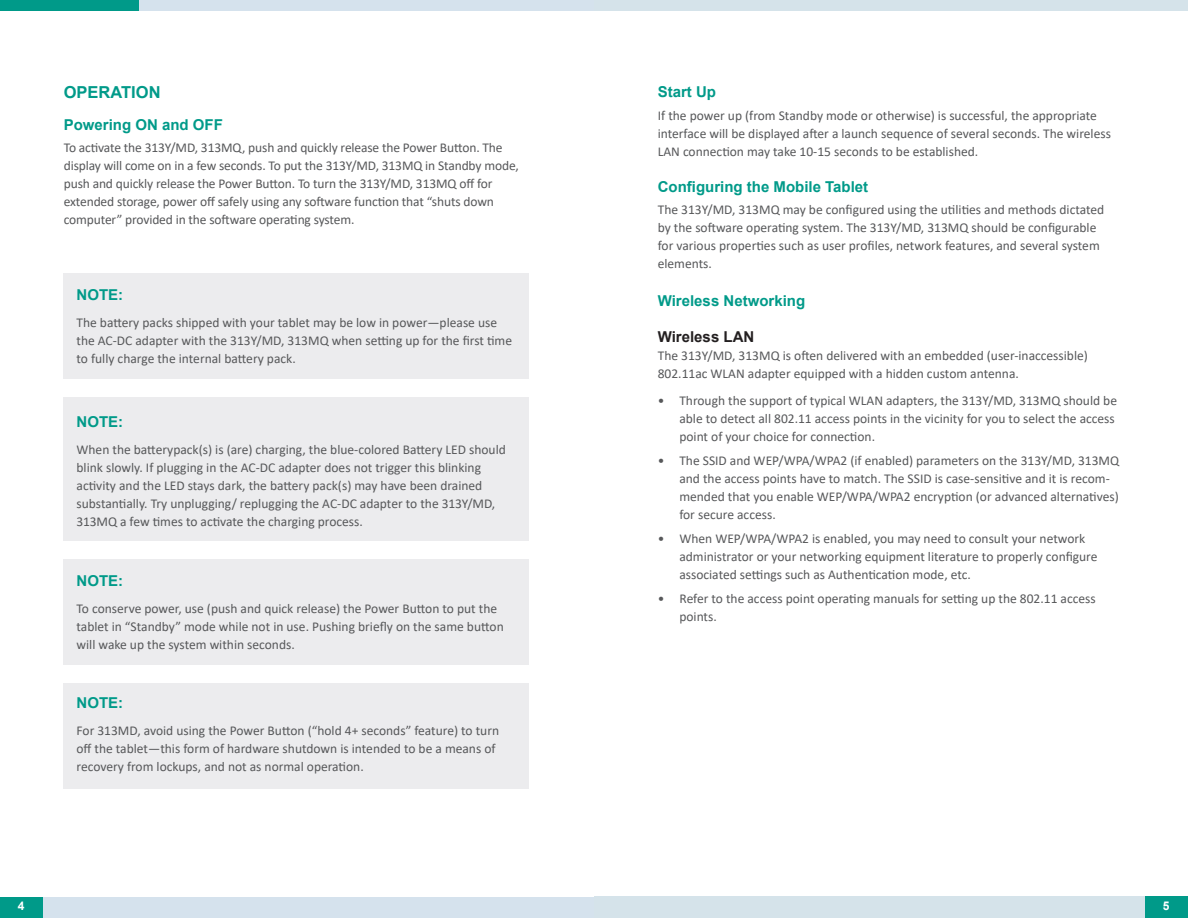
<style>
.page{position:relative;width:1188px;height:918px;background:#fff}
.page>*{position:absolute;margin:0;border:0;box-sizing:border-box;transform-origin:0 0}
.Header_1{font:700 16.5px "Arial";color:#009a89}
.Header_2{font:700 15px "Arial";color:#009a89}
.Header_4{font:700 15px "Arial";color:#231f20}
.t1{font:13.5px/18px "Calibri";color:#57585a}
.t2{font:700 12px "Arial";color:#fff}
</style>
<div class="page">
<div style="left:594px;top:0;width:594px;height:10px;background:#d5e3ea"></div>
<div style="left:594px;top:897px;width:551px;height:21px;background:#d5e3ea"></div>
<div style="left:1145px;top:897px;width:43px;height:21px;background:#009a89"></div>
<div style="left:0;top:0;width:140px;height:10px;background:#009a89"></div>
<div style="left:140px;top:0;width:454px;height:10px;background:#d5e2ed"></div>
<div style="left:43px;top:897px;width:551px;height:21px;background:#d5e2ed"></div>
<div style="left:0;top:897px;width:43px;height:21px;background:#009a89"></div>
<div style="left:64px;top:273px;width:465px;height:106px;background:#ececee"></div>
<div style="left:64px;top:398px;width:465px;height:143px;background:#ececee"></div>
<div style="left:64px;top:559px;width:465px;height:106px;background:#ececee"></div>
<div style="left:64px;top:683px;width:465px;height:106px;background:#ececee"></div>
<p class="Header_1" style="left:64px;top:81px;width:98px">OPERATION</p>
<p class="Header_2" style="left:64px;top:114px;width:161px">Powering ON and OFF</p>
<p class="t1" style="left:64px;top:139px;width:457px">To activate the 313Y/MD, 313MQ, push and quickly release the Power Button. The display will come on in a few seconds. To put the 313Y/MD, 313MQ in Standby mode, push and quickly release the Power Button. To turn the 313Y/MD, 313MQ off for extended storage, power off safely using any software function that “shuts down computer” provided in the software operating system.</p>
<p class="Header_2" style="left:77px;top:284px;width:48px">NOTE:</p>
<p class="t1" style="left:77px;top:313px;width:437px">The battery packs shipped with your tablet may be low in power—please use the AC-DC adapter with the 313Y/MD, 313MQ when setting up for the first time to fully charge the internal battery pack.</p>
<p class="Header_2" style="left:77px;top:411px;width:48px">NOTE:</p>
<p class="t1" style="left:77px;top:440px;width:431px">When the batterypack(s) is (are) charging, the blue-colored Battery LED should blink slowly. If plugging in the AC-DC adapter does not trigger this blinking activity and the LED stays dark, the battery pack(s) may have been drained substantially. Try unplugging/ replugging the AC-DC adapter to the 313Y/MD, 313MQ a few times to activate the charging process.</p>
<p class="Header_2" style="left:77px;top:570px;width:48px">NOTE:</p>
<p class="t1" style="left:77px;top:599px;width:429px">To conserve power, use (push and quick release) the Power Button to put the tablet in “Standby” mode while not in use. Pushing briefly on the same button will wake up the system within seconds.</p>
<p class="Header_2" style="left:77px;top:692px;width:48px">NOTE:</p>
<p class="t1" style="left:77px;top:721px;width:424px">For 313MD, avoid using the Power Button (“hold 4+ seconds” feature) to turn off the tablet—this form of hardware shutdown is intended to be a means of recovery from lockups, and not as normal operation.</p>
<p class="t2" style="left:18px;top:897px;width:8px">4</p>
<p class="Header_2" style="left:658px;top:81px;width:60px">Start Up</p>
<p class="t1" style="left:658px;top:106px;width:455px">If the power up (from Standby mode or otherwise) is successful, the appropriate interface will be displayed after a launch sequence of several seconds. The wireless<br>LAN connection may take 10-15 seconds to be established.</p>
<p class="Header_2" style="left:658px;top:176px;width:212px">Configuring the Mobile Tablet</p>
<p class="t1" style="left:658px;top:201px;width:448px">The 313Y/MD, 313MQ may be configured using the utilities and methods dictated by the software operating system. The 313Y/MD, 313MQ should be configurable for various properties such as user profiles, network features, and several system elements.</p>
<p class="Header_2" style="left:658px;top:290px;width:149px">Wireless Networking</p>
<p class="Header_4" style="left:658px;top:326px;width:98px">Wireless LAN</p>
<p class="t1" style="left:658px;top:346px;width:432px">The 313Y/MD, 313MQ is often delivered with an embedded (user-inaccessible)<br>802.11ac WLAN adapter equipped with a hidden custom antenna.</p>
<p class="t1" style="left:679px;top:391px;width:439px;text-indent:-22px">• Through the support of typical WLAN adapters, the 313Y/MD, 313MQ should be able to detect all 802.11 access points in the vicinity for you to select the access point of your choice for connection.</p>
<p class="t1" style="left:679px;top:451px;width:441px;text-indent:-22px">• The SSID and WEP/WPA/WPA2 (if enabled) parameters on the 313Y/MD, 313MQ and the access points have to match. The SSID is case-sensitive and it is recom&shy;mended that you enable WEP/WPA/WPA2 encryption (or advanced alternatives) for secure access.</p>
<p class="t1" style="left:679px;top:529px;width:420px;text-indent:-22px">• When WEP/WPA/WPA2 is enabled, you may need to consult your network administrator or your networking equipment literature to properly configure associated settings such as Authentication mode, etc.</p>
<p class="t1" style="left:679px;top:589px;width:418px;text-indent:-22px">• Refer to the access point operating manuals for setting up the 802.11 access points.</p>
<p class="t2" style="left:1163px;top:898px;width:8px">5</p>
</div>
